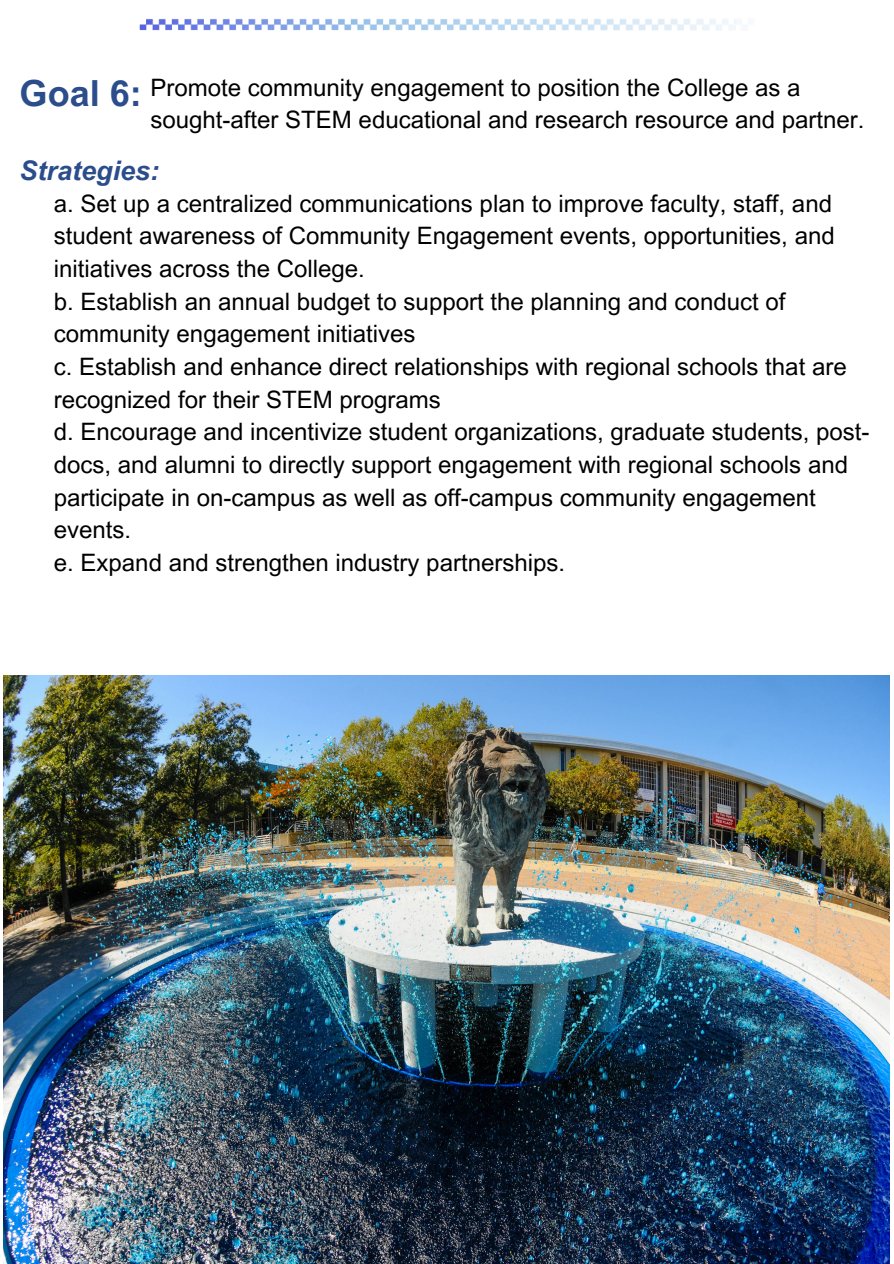
<style>
.page{position:relative;width:894px;height:1264px;background:#fff}
.page>*{position:absolute;margin:0;border:0;box-sizing:border-box;transform-origin:0 0}
.t1{font:700 36px "Arial MT Pro";color:#2b4d8c}
.t2{font:italic 700 27px "Arial MT Pro";color:#2b4d8c}
.t3{font:24px/32.7px "Arial MT Pro";color:#000}
</style>
<div class="page">
<img style="left:139px;top:19px;width:604px;height:12px">
<img style="left:4px;top:675px;width:885px;height:588px">
<p class="t1" style="left:20px;top:79px;width:124px">Goal 6:</p>
<p class="t3" style="left:150px;top:74px;width:651px">Promote community engagement to position the College as a</p>
<h2 class="t3" style="left:150px;top:106px;width:715px">sought-after STEM educational and research resource and partner.</h2>
<p class="t2" style="left:20px;top:160px;width:141px">Strategies:</p>
<p class="t3" style="left:54px;top:190px;width:782px;text-align:justify">a. Set up a centralized communications plan to improve faculty, staff, and student awareness of Community Engagement events, opportunities, and initiatives across the College.</p>
<p class="t3" style="left:54px;top:288px;width:732px">b. Establish an annual budget to support the planning and conduct of community engagement initiatives</p>
<p class="t3" style="left:54px;top:353px;width:794px">c. Establish and enhance direct relationships with regional schools that are recognized for their STEM programs</p>
<p class="t3" style="left:54px;top:418px;width:816px">d. Encourage and incentivize student organizations, graduate students, post&shy;docs, and alumni to directly support engagement with regional schools and participate in on-campus as well as off-campus community engagement events.</p>
<p class="t3" style="left:54px;top:549px;width:512px">e. Expand and strengthen industry partnerships.</p>
</div>
